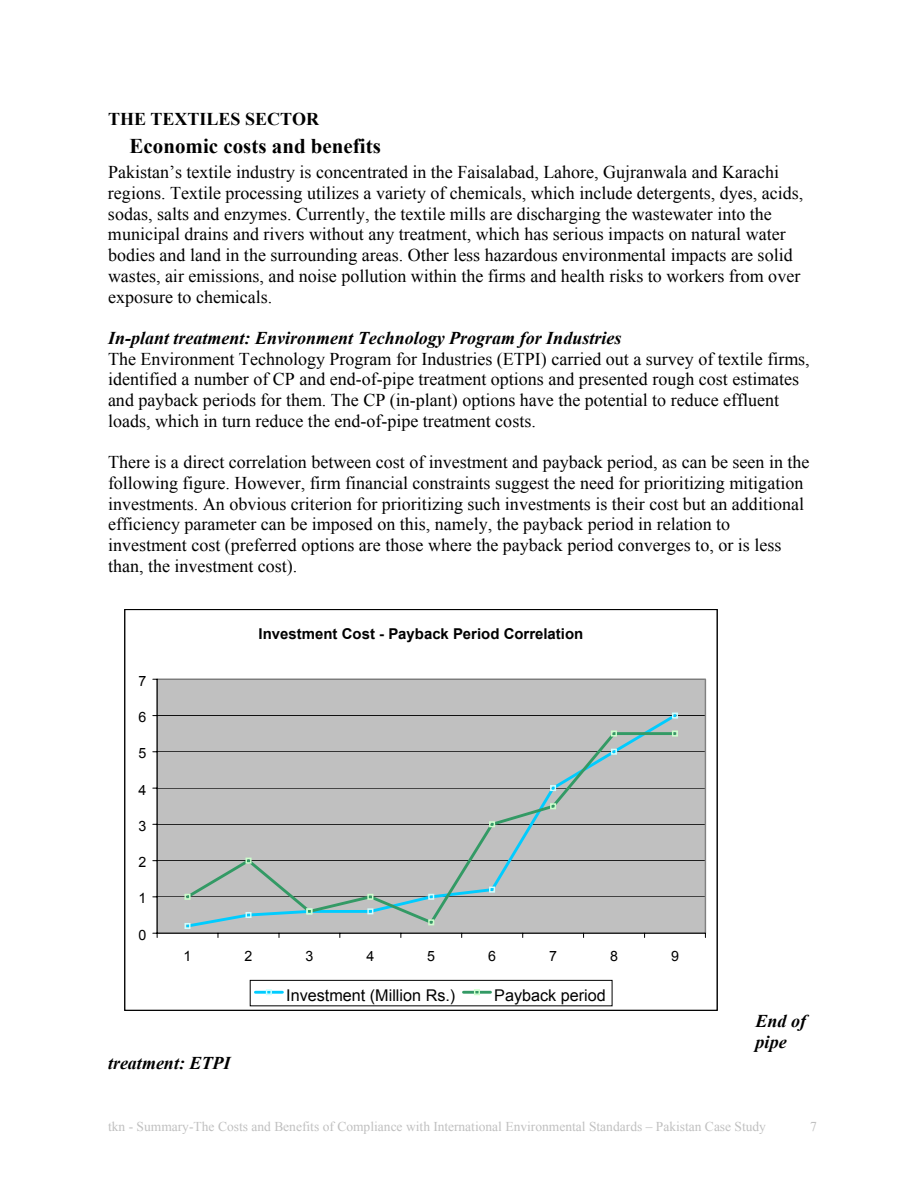
<style>
.page{position:relative;width:918px;height:1188px;background:#fff}
.page>*{position:absolute;margin:0;border:0;box-sizing:border-box;transform-origin:0 0}
.t1{font:700 21px "Times New Roman";color:#000}
.t2{font:18px/20.7px "Times New Roman";color:#000}
.t3{font:italic 700 18px/20.7px "Times New Roman";color:#000}
.t4{font:700 18px "Times New Roman";color:#000}
.t5{font:16.2px "Arial";color:#000}
.t6{font:700 15px "Arial";color:#000}
.t7{font:14.25px "Arial";color:#000}
.t8{font:13.5px "Times New Roman";color:#c0c0c0}
</style>
<div class="page">
<div style="left:157px;top:679px;width:548px;height:254px;background:#c0c0c0"></div>
<hr style="left:157px;top:897px;width:548px;height:1px;background:#000">
<hr style="left:157px;top:861px;width:548px;height:1px;background:#000">
<hr style="left:157px;top:824px;width:548px;height:1px;background:#000">
<hr style="left:157px;top:788px;width:548px;height:1px;background:#000">
<hr style="left:157px;top:752px;width:548px;height:1px;background:#000">
<hr style="left:157px;top:716px;width:548px;height:1px;background:#000">
<hr style="left:157px;top:679px;width:1px;height:254px;background:#000">
<hr style="left:157px;top:933px;width:548px;height:1px;background:#000">
<svg style="left:153px;top:933px;width:5px;height:5px"></svg>
<svg style="left:184px;top:712px;width:495px;height:217px"></svg>
<svg style="left:184px;top:730px;width:495px;height:196px"></svg>
<div style="left:250px;top:980px;width:362px;height:26px;border:1px solid #000"></div>
<hr style="left:255px;top:991px;width:27px;height:3px;background:#0cf">
<svg style="left:266px;top:989px;width:6px;height:6px"></svg>
<hr style="left:464px;top:991px;width:26px;height:3px;background:#339a65">
<svg style="left:474px;top:989px;width:6px;height:6px"></svg>
<p class="t4" style="left:108px;top:109px;width:213px">THE TEXTILES SECTOR</p>
<p class="t1" style="left:130px;top:134px;width:253px">Economic costs and benefits</p>
<p class="t2" style="left:108px;top:162px;width:697px">Pakistan’s textile industry is concentrated in the Faisalabad, Lahore, Gujranwala and Karachi regions. Textile processing utilizes a variety of chemicals, which include detergents, dyes, acids, sodas, salts and enzymes. Currently, the textile mills are discharging the wastewater into the municipal drains and rivers without any treatment, which has serious impacts on natural water bodies and land in the surrounding areas. Other less hazardous environmental impacts are solid wastes, air emissions, and noise pollution within the firms and health risks to workers from over exposure to chemicals.</p>
<p class="t3" style="left:108px;top:328px;width:515px">In-plant treatment: Environment Technology Program for Industries</p>
<p class="t2" style="left:108px;top:348px;width:703px">The Environment Technology Program for Industries (ETPI) carried out a survey of textile firms, identified a number of CP and end-of-pipe treatment options and presented rough cost estimates and payback periods for them. The CP (in-plant) options have the potential to reduce effluent loads, which in turn reduce the end-of-pipe treatment costs.</p>
<p class="t2" style="left:108px;top:452px;width:703px">There is a direct correlation between cost of investment and payback period, as can be seen in the following figure. However, firm financial constraints suggest the need for prioritizing mitigation investments. An obvious criterion for prioritizing such investments is their cost but an additional efficiency parameter can be imposed on this, namely, the payback period in relation to investment cost (preferred options are those where the payback period converges to, or is less than, the investment cost).</p>
<p class="t7" style="left:139px;top:673px;width:9px">7</p>
<p class="t7" style="left:139px;top:709px;width:9px">6</p>
<p class="t7" style="left:139px;top:745px;width:9px">5</p>
<p class="t7" style="left:139px;top:782px;width:9px">4</p>
<p class="t7" style="left:139px;top:818px;width:9px">3</p>
<p class="t7" style="left:139px;top:854px;width:9px">2</p>
<p class="t7" style="left:139px;top:890px;width:9px">1</p>
<p class="t7" style="left:139px;top:927px;width:9px">0</p>
<p class="t6" style="left:259px;top:626px;width:326px">Investment Cost - Payback Period Correlation</p>
<p class="t7" style="left:184px;top:949px;width:9px">1</p>
<p class="t7" style="left:245px;top:949px;width:9px">2</p>
<p class="t7" style="left:305px;top:949px;width:9px">3</p>
<p class="t7" style="left:366px;top:949px;width:9px">4</p>
<p class="t7" style="left:427px;top:949px;width:9px">5</p>
<p class="t7" style="left:488px;top:949px;width:9px">6</p>
<p class="t7" style="left:549px;top:949px;width:9px">7</p>
<p class="t7" style="left:610px;top:949px;width:9px">8</p>
<p class="t7" style="left:671px;top:949px;width:9px">9</p>
<p class="t5" style="left:286px;top:987px;width:171px">Investment (Million Rs.)</p>
<p class="t5" style="left:494px;top:987px;width:113px">Payback period</p>
<p class="t3" style="left:108px;top:1052px;width:124px">treatment: ETPI</p>
<p class="t3" style="left:756px;top:1011px;width:52px">End of pipe</p>
<p class="t8" style="left:108px;top:1119px;width:660px">tkn - Summary-The Costs and Benefits of Compliance with International Environmental Standards – Pakistan Case Study</p>
<p class="t8" style="left:810px;top:1119px;width:8px">7</p>
</div>
